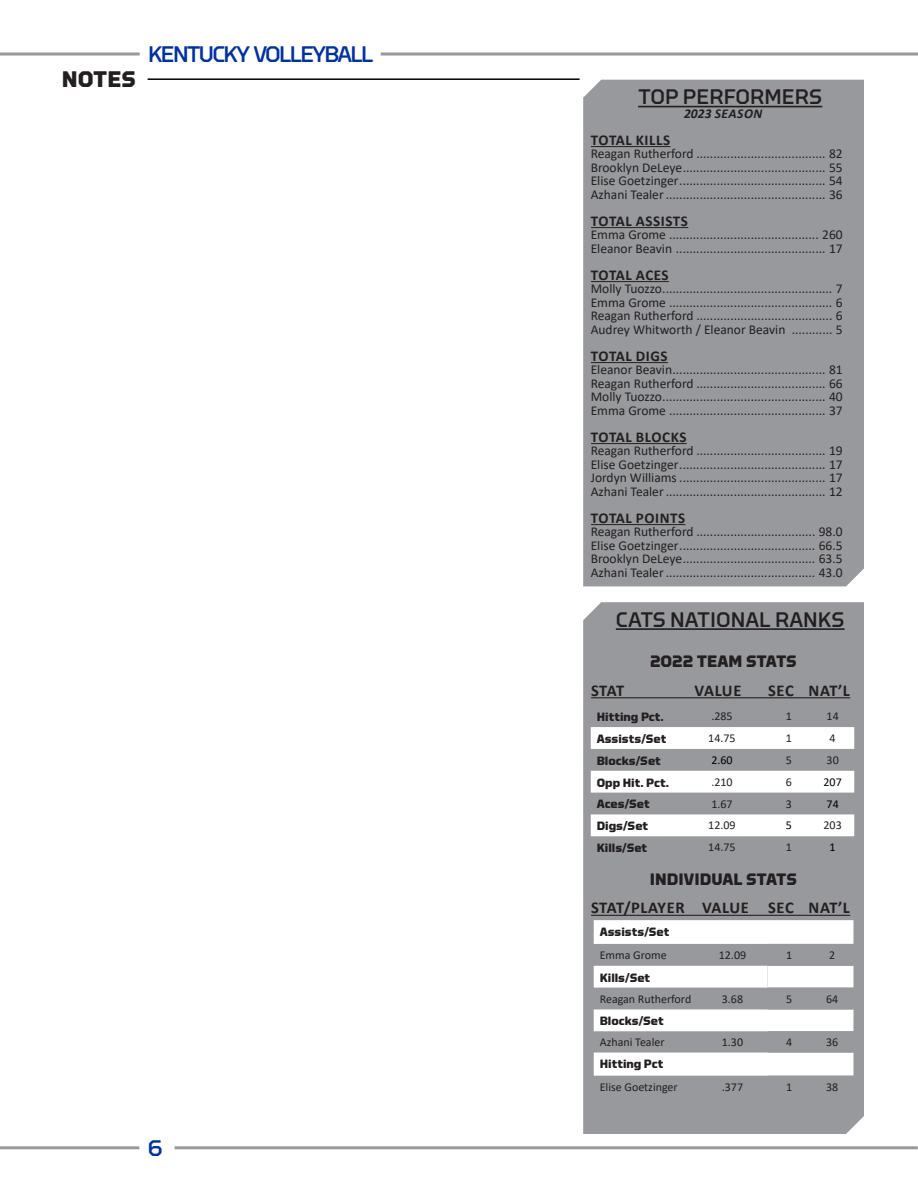
<style>
.page{position:relative;width:918px;height:1188px;background:#fff}
.page>*{position:absolute;margin:0;border:0;box-sizing:border-box;transform-origin:0 0}
.t1{font:500 22.5px "Torque";letter-spacing:-.08em;color:#0032a1}
.t2{font:700 22.5px "Torque";color:#231f20}
.t3{font:500 21px "Torque";color:#231f20}
.t4{font:700 16.5px "Calibri";letter-spacing:.03em;color:#231f20}
.t5{font:700 16.5px "Torque";color:#231f20}
.t6{font:700 15px "Calibri";letter-spacing:.035em;color:#231f20}
.t7{font:13.5px "Calibri";color:#231f20}
.t8{font:italic 700 13.5px "Calibri";letter-spacing:.035em;color:#231f20}
.t9{font:12px "Calibri";color:#231f20}
.t10{font:700 12px "Torque";color:#231f20}
.t11{font:12px "Calibri";color:#000}
</style>
<div class="page">
<svg style="left:381px;top:52px;width:537px;height:4px;background:#b0b2b4"></svg>
<svg style="left:0;top:52px;width:140px;height:4px"></svg>
<hr style="left:175px;top:1146px;width:743px;height:3px;background:#97999c">
<hr style="left:0;top:1146px;width:139px;height:3px;background:#97999c">
<hr style="left:148px;top:78px;width:432px;height:2px;background:#000">
<div style="left:583px;top:602px;width:281px;height:532px;background:#97999c"></div>
<hr style="left:616px;top:628px;width:229px;height:2px;background:#231f20">
<hr style="left:591px;top:697px;width:259px;height:1px;background:#231f20">
<hr style="left:591px;top:915px;width:259px;height:1px;background:#231f20">
<div style="left:583px;top:80px;width:281px;height:506px;background:#97999c"></div>
<hr style="left:638px;top:106px;width:184px;height:1px;background:#231f20">
<hr style="left:591px;top:146px;width:79px;height:1px;background:#231f20">
<hr style="left:591px;top:227px;width:97px;height:1px;background:#231f20">
<hr style="left:591px;top:281px;width:78px;height:1px;background:#231f20">
<hr style="left:591px;top:362px;width:77px;height:1px;background:#231f20">
<hr style="left:591px;top:443px;width:96px;height:1px;background:#231f20">
<hr style="left:591px;top:524px;width:95px;height:1px;background:#231f20">
<svg style="left:591px;top:705px;width:263px;height:153px"></svg>
<svg style="left:594px;top:920px;width:259px;height:178px"></svg>
<p class="t2" style="left:62px;top:66px;width:76px">NOTES</p>
<h1 class="t1" style="left:148px;top:41px;width:227px">KENTUCKY VOLLEYBALL</h1>
<h1 class="t1" style="left:148px;top:1135px;width:17px">6</h1>
<p class="t3" style="left:638px;top:85px;width:186px">TOP PERFORMERS</p>
<p class="t8" style="left:684px;top:104px;width:80px">2023 SEASON</p>
<p class="t6" style="left:591px;top:129px;width:81px">TOTAL KILLS</p>
<p class="t7" style="left:591px;top:145px;width:254px">Reagan Rutherford ...................................... 82</p>
<p class="t7" style="left:591px;top:158px;width:254px">Brooklyn DeLeye.......................................... 55</p>
<p class="t7" style="left:591px;top:172px;width:254px">Elise Goetzinger........................................... 54</p>
<p class="t7" style="left:591px;top:185px;width:254px">Azhani Tealer............................................... 36</p>
<p class="t6" style="left:591px;top:210px;width:99px">TOTAL ASSISTS</p>
<p class="t7" style="left:591px;top:226px;width:254px">Emma Grome ............................................ 260</p>
<p class="t7" style="left:591px;top:239px;width:254px">Eleanor Beavin ............................................ 17</p>
<p class="t6" style="left:591px;top:264px;width:79px">TOTAL ACES</p>
<p class="t7" style="left:591px;top:280px;width:254px">Molly Tuozzo.................................................. 7</p>
<p class="t7" style="left:591px;top:293px;width:254px">Emma Grome ................................................ 6</p>
<p class="t7" style="left:591px;top:307px;width:254px">Reagan Rutherford ........................................ 6</p>
<p class="t7" style="left:591px;top:320px;width:254px">Audrey Whitworth / Eleanor Beavin ............ 5</p>
<p class="t6" style="left:591px;top:345px;width:78px">TOTAL DIGS</p>
<p class="t7" style="left:591px;top:361px;width:254px">Eleanor Beavin............................................. 81</p>
<p class="t7" style="left:591px;top:374px;width:254px">Reagan Rutherford ...................................... 66</p>
<p class="t7" style="left:591px;top:388px;width:254px">Molly Tuozzo................................................ 40</p>
<p class="t7" style="left:591px;top:401px;width:254px">Emma Grome .............................................. 37</p>
<p class="t6" style="left:591px;top:426px;width:97px">TOTAL BLOCKS</p>
<p class="t7" style="left:591px;top:442px;width:254px">Reagan Rutherford ...................................... 19</p>
<p class="t7" style="left:591px;top:455px;width:254px">Elise Goetzinger........................................... 17</p>
<p class="t7" style="left:591px;top:469px;width:254px">Jordyn Williams ........................................... 17</p>
<p class="t7" style="left:591px;top:482px;width:254px">Azhani Tealer............................................... 12</p>
<p class="t6" style="left:591px;top:507px;width:96px">TOTAL POINTS</p>
<p class="t7" style="left:591px;top:523px;width:254px">Reagan Rutherford ................................... 98.0</p>
<p class="t7" style="left:591px;top:536px;width:254px">Elise Goetzinger........................................ 66.5</p>
<p class="t7" style="left:591px;top:550px;width:254px">Brooklyn DeLeye....................................... 63.5</p>
<p class="t7" style="left:591px;top:563px;width:254px">Azhani Tealer............................................ 43.0</p>
<p class="t3" style="left:616px;top:608px;width:230px">CATS NATIONAL RANKS</p>
<p class="t5" style="left:650px;top:652px;width:148px">2022 TEAM STATS</p>
<p class="t4" style="left:591px;top:679px;width:35px">STAT</p>
<p class="t4" style="left:695px;top:679px;width:48px">VALUE</p>
<p class="t4" style="left:768px;top:679px;width:83px">SEC NAT’L</p>
<p class="t10" style="left:597px;top:710px;width:69px">Hitting Pct.</p>
<p class="t9" style="left:711px;top:708px;width:23px">.285</p>
<p class="t9" style="left:786px;top:708px;width:8px">1</p>
<p class="t9" style="left:827px;top:708px;width:14px">14</p>
<p class="t10" style="left:597px;top:732px;width:71px">Assists/Set</p>
<p class="t9" style="left:708px;top:730px;width:29px">14.75</p>
<p class="t9" style="left:786px;top:730px;width:8px">1</p>
<p class="t9" style="left:830px;top:730px;width:8px">4</p>
<p class="t10" style="left:597px;top:754px;width:66px">Blocks/Set</p>
<p class="t11" style="left:711px;top:752px;width:23px">2.60</p>
<p class="t9" style="left:786px;top:752px;width:8px">5</p>
<p class="t9" style="left:827px;top:752px;width:14px">30</p>
<p class="t10" style="left:597px;top:776px;width:74px">Opp Hit. Pct.</p>
<p class="t9" style="left:711px;top:773px;width:23px">.210</p>
<p class="t9" style="left:786px;top:773px;width:8px">6</p>
<p class="t11" style="left:824px;top:773px;width:20px">207</p>
<p class="t10" style="left:597px;top:797px;width:55px">Aces/Set</p>
<p class="t9" style="left:711px;top:795px;width:23px">1.67</p>
<p class="t9" style="left:786px;top:795px;width:8px">3</p>
<p class="t11" style="left:827px;top:795px;width:14px">74</p>
<p class="t10" style="left:597px;top:819px;width:53px">Digs/Set</p>
<p class="t9" style="left:708px;top:817px;width:29px">12.09</p>
<p class="t11" style="left:786px;top:817px;width:8px">5</p>
<p class="t9" style="left:824px;top:817px;width:20px">203</p>
<p class="t10" style="left:597px;top:841px;width:52px">Kills/Set</p>
<p class="t9" style="left:708px;top:839px;width:29px">14.75</p>
<p class="t9" style="left:786px;top:839px;width:8px">1</p>
<p class="t11" style="left:830px;top:839px;width:8px">1</p>
<p class="t5" style="left:650px;top:870px;width:149px">INDIVIDUAL STATS</p>
<p class="t4" style="left:591px;top:896px;width:260px">STAT/PLAYER VALUE SEC NAT’L</p>
<p class="t10" style="left:600px;top:925px;width:71px">Assists/Set</p>
<p class="t9" style="left:600px;top:947px;width:68px">Emma Grome</p>
<p class="t9" style="left:719px;top:947px;width:29px">12.09</p>
<p class="t9" style="left:786px;top:947px;width:8px">1</p>
<p class="t9" style="left:829px;top:947px;width:8px">2</p>
<p class="t10" style="left:600px;top:971px;width:52px">Kills/Set</p>
<p class="t9" style="left:600px;top:990px;width:93px">Reagan Rutherford</p>
<p class="t9" style="left:722px;top:990px;width:23px">3.68</p>
<p class="t9" style="left:786px;top:990px;width:8px">5</p>
<p class="t9" style="left:826px;top:990px;width:14px">64</p>
<p class="t10" style="left:600px;top:1014px;width:66px">Blocks/Set</p>
<p class="t9" style="left:600px;top:1034px;width:66px">Azhani Tealer</p>
<p class="t9" style="left:722px;top:1034px;width:23px">1.30</p>
<p class="t9" style="left:786px;top:1034px;width:8px">4</p>
<p class="t9" style="left:826px;top:1034px;width:14px">36</p>
<p class="t10" style="left:600px;top:1057px;width:65px">Hitting Pct</p>
<p class="t9" style="left:600px;top:1078px;width:80px">Elise Goetzinger</p>
<p class="t9" style="left:722px;top:1078px;width:23px">.377</p>
<p class="t9" style="left:786px;top:1078px;width:8px">1</p>
<p class="t9" style="left:826px;top:1078px;width:14px">38</p>
</div>
